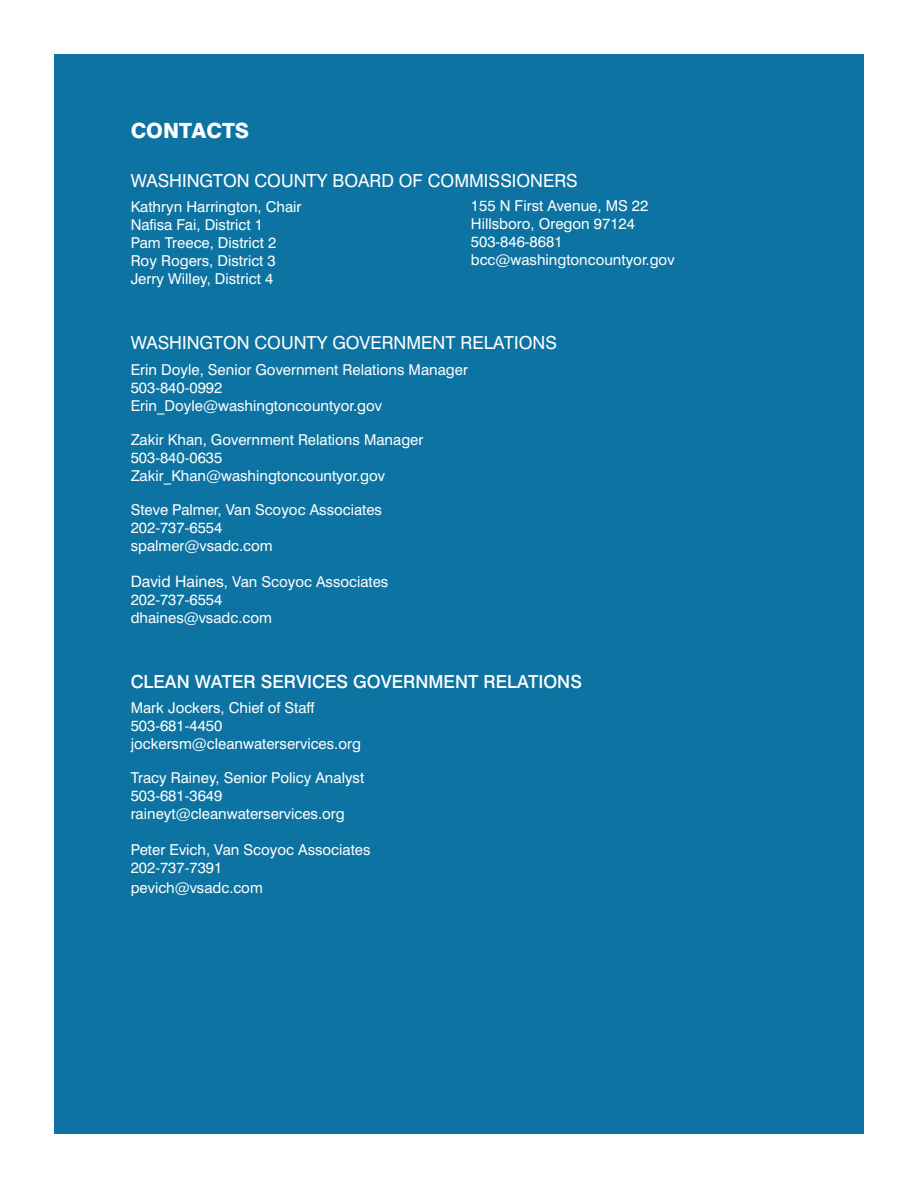
<style>
.page{position:relative;width:918px;height:1188px;background:#fff}
.page>*{position:absolute;margin:0;border:0;box-sizing:border-box;transform-origin:0 0}
.t1{font:800 21px "Swiss 721 BT";color:#fff}
.t2{font:18px "Swiss 721 BT";color:#fff}
.t3{font:500 18px "Swiss 721 BT";color:#fff}
.t4{font:15px/18px "Swiss 721 BT";color:#fff}
.s1{font-size:15.75px}
</style>
<div class="page">
<div style="left:54px;top:54px;width:810px;height:1080px;background:#0c73a2"></div>
<h1 class="t1" style="left:131px;top:118px;width:120px">CONTACTS</h1>
<p class="t2" style="left:131px;top:170px;width:449px">WASHINGTON COUNTY BOARD OF COMMISSIONERS</p>
<p class="t4" style="left:131px;top:198px;width:172px">Kathryn Harrington, Chair<br>Nafisa Fai, District 1<br>Pam Treece, District 2<br>Roy Rogers, District 3<br>Jerry Willey, District 4</p>
<p class="t4" style="left:471px;top:196px;width:205px">155 N First Avenue, MS 22<br>Hillsboro, Oregon 97124<br>503-846-8681 bcc@washingtoncountyor.gov</p>
<p class="t2" style="left:131px;top:332px;width:428px">WASHINGTON COUNTY GOVERNMENT RELATIONS</p>
<p class="t4" style="left:131px;top:360px;width:339px">Erin Doyle, Senior Government Relations Manager<br>503-840-0992<br>Erin_Doyle@washingtoncountyor.gov</p>
<p class="t4" style="left:131px;top:431px;width:294px">Zakir Khan, Government Relations Manager<br>503-840-0635<br>Zakir_Khan@washingtoncountyor.gov</p>
<p class="t4" style="left:131px;top:501px;width:253px">Steve Palmer, Van Scoyoc Associates<br>202-737-6554<br>spalmer@vsadc.com</p>
<p class="t4" style="left:131px;top:572px;width:259px"><span class="s1">David Haines</span>, Van Scoyoc Associates<br>202-737-6554<br>dhaines@vsadc.com</p>
<p class="t3" style="left:131px;top:670px;width:453px">CLEAN WATER SERVICES GOVERNMENT RELATIONS</p>
<p class="t4" style="left:131px;top:699px;width:232px">Mark Jockers, Chief of Staff<br>503-681-4450 jockersm@cleanwaterservices.org</p>
<p class="t4" style="left:131px;top:769px;width:235px">Tracy Rainey, Senior Policy Analyst<br>503-681-3649 raineyt@cleanwaterservices.org</p>
<p class="t4" style="left:131px;top:841px;width:241px">Peter Evich, Van Scoyoc Associates<br>202-737-7391</p>
<p class="t4" style="left:131px;top:878px;width:134px">pevich@vsadc.com</p>
</div>
